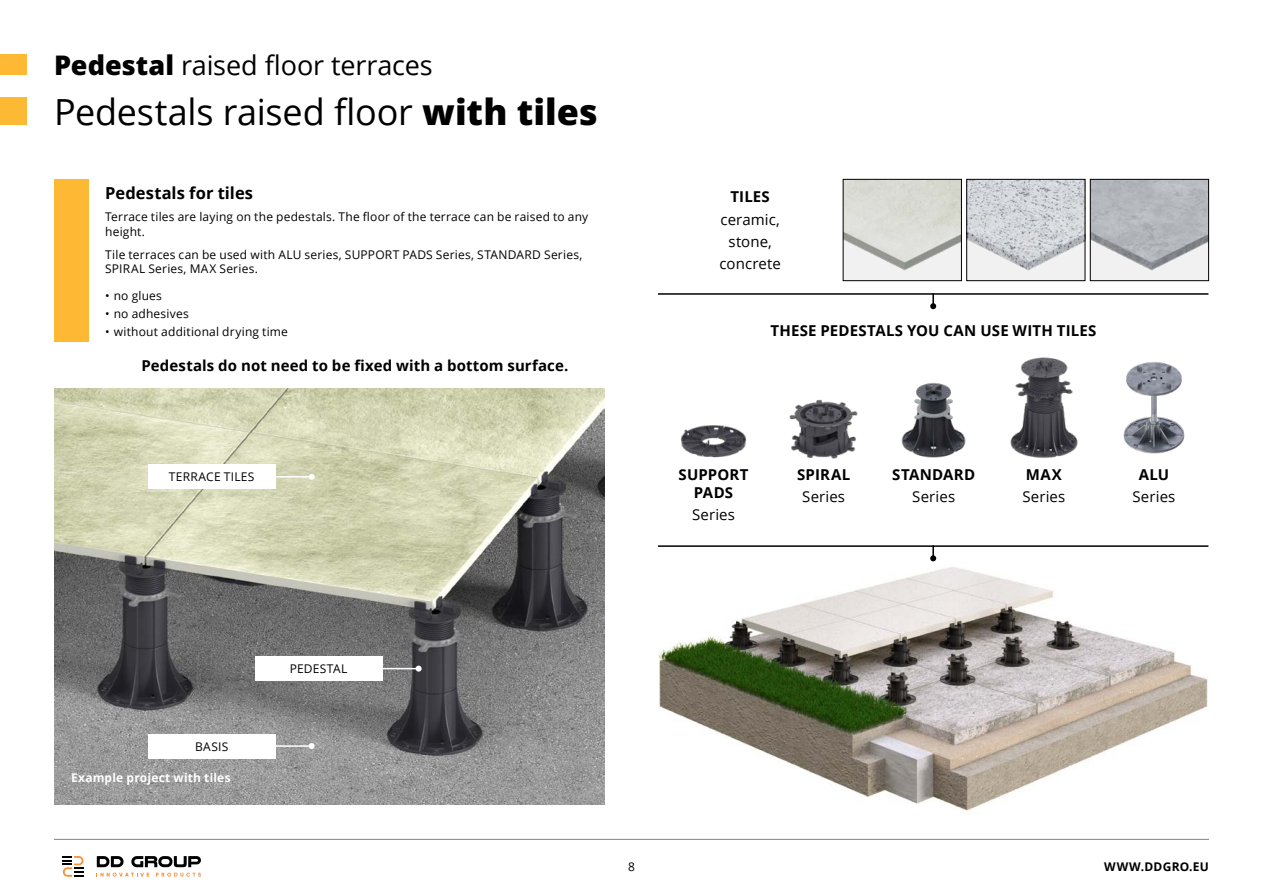
<style>
.page{position:relative;width:1263px;height:893px;background:#fff}
.page>*{position:absolute;margin:0;border:0;box-sizing:border-box;transform-origin:0 0}
.t1{font:36px "Open Sans";letter-spacing:-.01em;color:#000}
.t2{font:27px "Open Sans";letter-spacing:-.005em;color:#000}
.t3{font:700 16.5px "Open Sans";letter-spacing:.005em;color:#000}
.t4{font:700 15px/18px "Open Sans";letter-spacing:.01em;color:#000;text-align:center}
.t5{font:15px/22.2px "Open Sans";letter-spacing:.005em;color:#000;text-align:center}
.t6{font:12px/14.4px "Open Sans";letter-spacing:.015em;color:#000}
.t7{font:700 12px "Open Sans";letter-spacing:.015em;color:#fff}
.t8{font:700 12px "Open Sans";letter-spacing:.02em;color:#000}
.s1{font-weight:800}
</style>
<div class="page">
<div style="left:0;top:54px;width:27px;height:21px;background:#fdb933"></div>
<div style="left:0;top:97px;width:27px;height:28px;background:#fdb933"></div>
<svg style="left:97px;top:856px;width:27px;height:11px"></svg>
<svg style="left:131px;top:856px;width:70px;height:11px"></svg>
<svg style="left:100px;top:873px;width:49px;height:4px"></svg>
<svg style="left:156px;top:873px;width:45px;height:4px"></svg>
<svg style="left:63px;top:856px;width:20px;height:21px"></svg>
<hr style="left:54px;top:839px;width:1155px;height:1px;background:#808285">
<img style="left:54px;top:389px;width:550px;height:416px">
<img style="left:658px;top:567px;width:550px;height:244px">
<div style="left:54px;top:179px;width:34px;height:163px;background:#fdb933"></div>
<img style="left:681px;top:425px;width:66px;height:33px">
<img style="left:789px;top:399px;width:69px;height:60px">
<img style="left:901px;top:382px;width:65px;height:76px">
<img style="left:1010px;top:357px;width:68px;height:101px">
<hr style="left:658px;top:293px;width:550px;height:2px;background:#000">
<hr style="left:658px;top:545px;width:550px;height:2px;background:#000">
<svg style="left:930px;top:293px;width:6px;height:16px"></svg>
<svg style="left:930px;top:545px;width:6px;height:16px"></svg>
<div style="left:843px;top:179px;width:118px;height:102px;background:#f1f1f2"></div>
<img style="left:845px;top:181px;width:115px;height:90px">
<div style="left:843px;top:179px;width:119px;height:102px;border:1px solid #000"></div>
<div style="left:967px;top:179px;width:118px;height:102px;background:#f1f1f2"></div>
<img style="left:968px;top:181px;width:115px;height:90px">
<div style="left:966px;top:179px;width:119px;height:102px;border:1px solid #000"></div>
<div style="left:1090px;top:179px;width:118px;height:102px;background:#f1f1f2"></div>
<img style="left:1092px;top:181px;width:115px;height:90px">
<div style="left:1090px;top:179px;width:119px;height:102px;border:1px solid #000"></div>
<hr style="left:275px;top:476px;width:37px;height:1px;background:#fff">
<svg style="left:309px;top:474px;width:6px;height:6px"></svg>
<hr style="left:275px;top:745px;width:37px;height:2px;background:#fff">
<svg style="left:309px;top:743px;width:6px;height:6px"></svg>
<hr style="left:382px;top:668px;width:37px;height:1px;background:#fff">
<svg style="left:416px;top:666px;width:6px;height:6px"></svg>
<img style="left:1123px;top:361px;width:62px;height:93px">
<div style="left:255px;top:656px;width:127px;height:25px;background:#fff"></div>
<div style="left:148px;top:465px;width:127px;height:24px;background:#fff"></div>
<div style="left:148px;top:734px;width:127px;height:24px;background:#fff"></div>
<h2 class="t2" style="left:54px;top:46px;width:380px"><span class="s1">Pedestal</span> raised floor terraces</h2>
<h1 class="t1" style="left:54px;top:87px;width:545px">Pedestals raised floor <span class="s1">with tiles</span></h1>
<h3 class="t3" style="left:105px;top:181px;width:149px">Pedestals for tiles</h3>
<p class="t6" style="left:105px;top:210px;width:485px">Terrace tiles are laying on the pedestals. The floor of the terrace can be raised to any height.</p>
<p class="t6" style="left:105px;top:247px;width:479px">Tile terraces can be used with ALU series, SUPPORT PADS Series, STANDARD Series,<br>SPIRAL Series, MAX Series.</p>
<p class="t6" style="left:105px;top:288px;width:58px">• no glues</p>
<p class="t6" style="left:105px;top:306px;width:85px">• no adhesives</p>
<p class="t6" style="left:105px;top:324px;width:184px">• without additional drying time</p>
<p class="t4" style="left:141px;top:356px;width:428px">Pedestals do not need to be fixed with a bottom surface.</p>
<p class="t6" style="left:169px;top:469px;width:87px">TERRACE TILES</p>
<p class="t4" style="left:730px;top:188px;width:41px">TILES</p>
<p class="t5" style="left:719px;top:208px;width:63px">ceramic, stone, concrete</p>
<p class="t4" style="left:770px;top:321px;width:327px">THESE PEDESTALS YOU CAN USE WITH TILES</p>
<p class="t4" style="left:679px;top:465px;width:71px">SUPPORT<br>PADS</p>
<p class="t5" style="left:692px;top:503px;width:44px">Series</p>
<p class="t4" style="left:797px;top:465px;width:55px">SPIRAL</p>
<p class="t5" style="left:802px;top:485px;width:44px">Series</p>
<p class="t4" style="left:892px;top:465px;width:84px">STANDARD</p>
<p class="t5" style="left:912px;top:485px;width:44px">Series</p>
<p class="t4" style="left:1026px;top:465px;width:37px">MAX</p>
<p class="t5" style="left:1022px;top:485px;width:44px">Series</p>
<p class="t4" style="left:1139px;top:465px;width:32px">ALU</p>
<p class="t5" style="left:1132px;top:485px;width:44px">Series</p>
<p class="t6" style="left:195px;top:739px;width:35px">BASIS</p>
<p class="t7" style="left:71px;top:769px;width:161px">Example project with tiles</p>
<p class="t6" style="left:290px;top:661px;width:59px">PEDESTAL</p>
<p class="t6" style="left:628px;top:859px;width:8px">8</p>
<p class="t8" style="left:1104px;top:858px;width:106px">WWW.DDGRO.EU</p>
</div>
